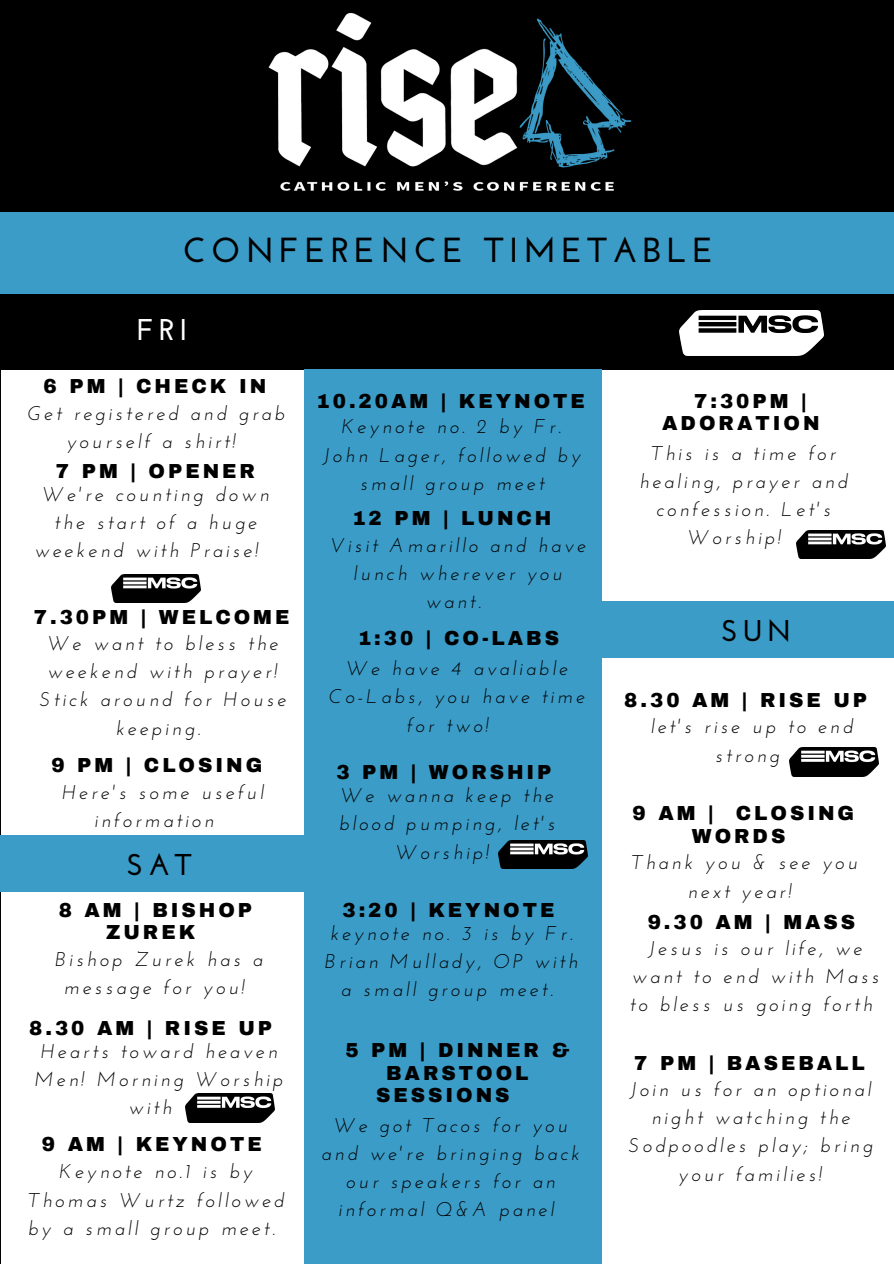
<style>
.page{position:relative;width:894px;height:1264px;background:#fff}
.page>*{position:absolute;margin:0;border:0;box-sizing:border-box;transform-origin:0 0}
.t1{font:700 34.8px "Josefin Sans";letter-spacing:.15em;color:#000}
.t2{font:700 30px "Josefin Sans";letter-spacing:.15em;color:#000}
.t3{font:700 30px "Josefin Sans";color:#fff}
.t4{font:italic 19.8px/28.2px "Josefin Sans";letter-spacing:.15em;color:#000;text-align:center}
.t5{font:900 19.8px/22.5px "Archivo";letter-spacing:.15em;color:#000;text-align:center}
</style>
<div class="page">
<div style="left:0;top:0;width:893px;height:1263px;background:#000"></div>
<div style="left:0;top:213px;width:893px;height:81px;background:#3b9cc8"></div>
<div style="left:1px;top:370px;width:892px;height:893px;background:#fff"></div>
<div style="left:0;top:835px;width:313px;height:56px;background:#3b9cc8"></div>
<div style="left:304px;top:370px;width:297px;height:893px;background:#3b9cc8"></div>
<img style="left:679px;top:310px;width:144px;height:45px">
<img style="left:185px;top:1093px;width:89px;height:29px">
<img style="left:111px;top:574px;width:89px;height:28px">
<img style="left:498px;top:840px;width:89px;height:28px">
<img style="left:796px;top:530px;width:89px;height:28px">
<div style="left:587px;top:601px;width:306px;height:57px;background:#3b9cc8"></div>
<img style="left:789px;top:748px;width:89px;height:28px">
<img style="left:199px;top:13px;width:497px;height:200px">
<p class="t1" style="left:183px;top:236px;width:532px">CONFERENCE TIMETABLE</p>
<p class="t3" style="left:137px;top:317px;width:52px">FRI</p>
<p class="t5" style="left:44px;top:375px;width:224px">6 PM | CHECK IN</p>
<p class="t4" style="left:27px;top:400px;width:259px">Get registered and grab yourself a shirt!</p>
<p class="t5" style="left:56px;top:460px;width:200px">7 PM | OPENER</p>
<p class="t4" style="left:34px;top:482px;width:236px">We're counting down the start of a huge weekend with Praise!</p>
<p class="t5" style="left:34px;top:605px;width:257px">7.30PM | WELCOME</p>
<p class="t4" style="left:39px;top:631px;width:248px">We want to bless the weekend with prayer!<br>Stick around for House keeping.</p>
<p class="t5" style="left:51px;top:754px;width:212px">9 PM | CLOSING</p>
<p class="t4" style="left:94px;top:779px;width:171px;text-align:left;text-indent:-32px">Here's some useful information</p>
<p class="t2" style="left:127px;top:852px;width:66px">SAT</p>
<p class="t5" style="left:59px;top:898px;width:195px">8 AM | BISHOP<br>ZUREK</p>
<p class="t4" style="left:55px;top:946px;width:209px">Bishop Zurek has a message for you!</p>
<p class="t5" style="left:29px;top:1017px;width:244px">8.30 AM | RISE UP</p>
<p class="t4" style="left:41px;top:1038px;width:238px">Hearts toward heaven</p>
<p class="t4" style="left:35px;top:1066px;width:249px">Men! Morning Worship</p>
<p class="t4" style="left:128px;top:1095px;width:45px">with</p>
<p class="t5" style="left:42px;top:1133px;width:221px">9 AM | KEYNOTE</p>
<p class="t4" style="left:28px;top:1159px;width:258px">Keynote no.1 is by<br>Thomas Wurtz followed by a small group meet.</p>
<p class="t5" style="left:316px;top:390px;width:270px">10.20AM | KEYNOTE</p>
<p class="t4" style="left:323px;top:414px;width:259px">Keynote no. 2 by Fr.<br>John Lager, followed by small group meet</p>
<p class="t5" style="left:352px;top:507px;width:200px">12 PM | LUNCH</p>
<p class="t4" style="left:330px;top:533px;width:257px">Visit Amarillo and have lunch wherever you want.</p>
<p class="t5" style="left:358px;top:627px;width:202px">1:30 | CO-LABS</p>
<p class="t4" style="left:345px;top:656px;width:223px">We have 4 avaliable</p>
<p class="t4" style="left:329px;top:684px;width:257px">Co-Labs, you have time</p>
<p class="t4" style="left:406px;top:712px;width:84px">for two!</p>
<p class="t5" style="left:336px;top:761px;width:217px">3 PM | WORSHIP</p>
<p class="t4" style="left:339px;top:783px;width:218px">We wanna keep the blood pumping, let's<br>Worship!</p>
<p class="t5" style="left:342px;top:898px;width:213px">3:20 | KEYNOTE</p>
<p class="t4" style="left:325px;top:920px;width:254px">keynote no. 3 is by Fr.<br>Brian Mullady, OP with a small group meet.</p>
<p class="t5" style="left:345px;top:1039px;width:225px">5 PM | DINNER &amp;</p>
<p class="t5" style="left:386px;top:1061px;width:144px">BARSTOOL</p>
<p class="t5" style="left:376px;top:1084px;width:135px">SESSIONS</p>
<p class="t4" style="left:321px;top:1112px;width:260px">We got Tacos for you and we're bringing back our speakers for an informal Q&amp;A panel</p>
<p class="t5" style="left:694px;top:390px;width:114px">7:30PM |</p>
<p class="t5" style="left:662px;top:412px;width:159px">ADORATION</p>
<p class="t4" style="left:651px;top:440px;width:186px">This is a time for</p>
<p class="t4" style="left:639px;top:468px;width:210px">healing, prayer and</p>
<p class="t4" style="left:655px;top:497px;width:176px">confession. Let's</p>
<p class="t4" style="left:686px;top:525px;width:96px">Worship!</p>
<p class="t2" style="left:721px;top:618px;width:71px">SUN</p>
<p class="t5" style="left:624px;top:689px;width:244px">8.30 AM | RISE UP</p>
<p class="t4" style="left:650px;top:714px;width:204px">let's rise up to end strong</p>
<p class="t5" style="left:632px;top:802px;width:223px">9 AM | CLOSING<br>WORDS</p>
<p class="t4" style="left:631px;top:850px;width:228px">Thank you &amp; see you next year!</p>
<p class="t5" style="left:647px;top:910px;width:209px">9.30 AM | MASS</p>
<p class="t4" style="left:629px;top:935px;width:251px">Jesus is our life, we want to end with Mass to bless us going forth</p>
<p class="t5" style="left:634px;top:1051px;width:232px">7 PM | BASEBALL</p>
<p class="t4" style="left:628px;top:1076px;width:246px">Join us for an optional night watching the<br>Sodpoodles play; bring your families!</p>
</div>
